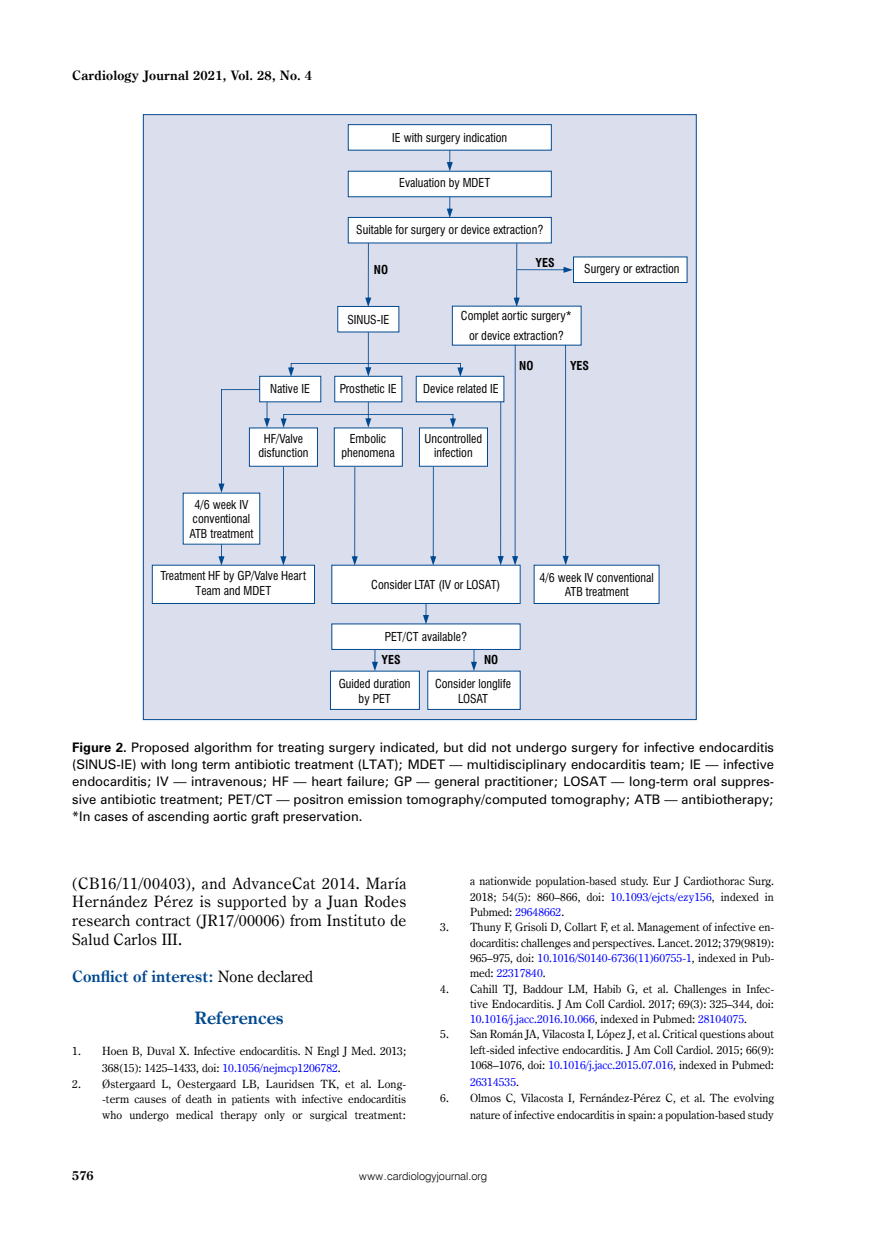
<style>
.page{position:relative;width:872px;height:1234px;background:#fff}
.page>*{position:absolute;margin:0;border:0;box-sizing:border-box;transform-origin:0 0}
.t1{font:700 17.25px "Century Oldst EU";color:#004990}
.t2{font:15.75px/18.8px "Century Oldst EU";letter-spacing:.015em;color:#000;text-align:justify}
.t3{font:700 15.75px "Century Oldst EU";color:#004990}
.t4{font:700 13.05px "Century Oldst EU";letter-spacing:.015em;color:#000}
.t5{font:700 12.75px "Century Oldst EU";color:#000}
.t6{font:12px/17.2px "Zurich PL";color:#000;text-align:justify}
.t7{font:12px/14.4px "Swis 721 Cn EU";color:#000;text-align:center}
.t8{font:700 12px "Swis 721 Cn EU";color:#000}
.t9{font:11.4px/15.3px "Century Oldst EU";color:#000;text-align:justify}
.t10{font:11.4px "Century Oldst EU";color:#00f}
.t11{font:10.95px "Swis 721 Lt EU";color:#000}
.s1{font-weight:700}
.s2{font-weight:400;color:#000}
.s3{color:#00f}
.s4{color:#000}
</style>
<div class="page">
<div style="left:143px;top:115px;width:553px;height:604px;background:#dbdeed"></div>
<div style="left:348px;top:125px;width:203px;height:25px;background:#fff"></div>
<div style="left:348px;top:124px;width:204px;height:26px;border:1px solid #004990"></div>
<div style="left:348px;top:171px;width:203px;height:26px;background:#fff"></div>
<div style="left:348px;top:217px;width:203px;height:26px;background:#fff"></div>
<div style="left:348px;top:217px;width:204px;height:26px;border:1px solid #004990"></div>
<div style="left:452px;top:306px;width:129px;height:39px;background:#fff"></div>
<div style="left:338px;top:306px;width:61px;height:26px;background:#fff"></div>
<div style="left:337px;top:306px;width:62px;height:26px;border:1px solid #004990"></div>
<div style="left:260px;top:376px;width:61px;height:26px;background:#fff"></div>
<div style="left:259px;top:376px;width:62px;height:26px;border:1px solid #004990"></div>
<div style="left:249px;top:428px;width:68px;height:38px;background:#fff"></div>
<div style="left:330px;top:671px;width:89px;height:38px;background:#fff"></div>
<div style="left:330px;top:670px;width:90px;height:39px;border:1px solid #004990"></div>
<div style="left:428px;top:671px;width:92px;height:38px;background:#fff"></div>
<div style="left:183px;top:493px;width:77px;height:51px;background:#fff"></div>
<div style="left:334px;top:428px;width:68px;height:38px;background:#fff"></div>
<div style="left:334px;top:427px;width:69px;height:39px;border:1px solid #004990"></div>
<div style="left:332px;top:565px;width:188px;height:38px;background:#fff"></div>
<div style="left:332px;top:623px;width:188px;height:26px;background:#fff"></div>
<div style="left:152px;top:565px;width:162px;height:38px;background:#fff"></div>
<div style="left:419px;top:428px;width:68px;height:38px;background:#fff"></div>
<div style="left:419px;top:427px;width:69px;height:39px;border:1px solid #004990"></div>
<div style="left:335px;top:376px;width:67px;height:26px;background:#fff"></div>
<div style="left:416px;top:376px;width:88px;height:26px;background:#fff"></div>
<div style="left:573px;top:257px;width:114px;height:25px;background:#fff"></div>
<div style="left:573px;top:256px;width:114px;height:27px;border:1px solid #004990"></div>
<svg style="left:447px;top:150px;width:6px;height:21px"></svg>
<svg style="left:447px;top:197px;width:6px;height:21px"></svg>
<svg style="left:218px;top:544px;width:6px;height:21px"></svg>
<svg style="left:372px;top:649px;width:6px;height:22px"></svg>
<svg style="left:471px;top:649px;width:6px;height:22px"></svg>
<svg style="left:423px;top:603px;width:6px;height:21px"></svg>
<svg style="left:280px;top:467px;width:6px;height:98px"></svg>
<svg style="left:352px;top:467px;width:6px;height:98px"></svg>
<svg style="left:430px;top:467px;width:6px;height:98px"></svg>
<svg style="left:497px;top:401px;width:7px;height:164px"></svg>
<svg style="left:512px;top:345px;width:6px;height:220px"></svg>
<svg style="left:562px;top:345px;width:6px;height:219px"></svg>
<svg style="left:365px;top:243px;width:6px;height:64px"></svg>
<svg style="left:513px;top:243px;width:60px;height:64px"></svg>
<svg style="left:288px;top:332px;width:175px;height:45px"></svg>
<svg style="left:281px;top:402px;width:175px;height:25px"></svg>
<svg style="left:218px;top:389px;width:52px;height:104px"></svg>
<div style="left:534px;top:565px;width:125px;height:38px;background:#fff"></div>
<p class="t4" style="left:72px;top:67px;width:241px">Cardiology Journal 2021, Vol. 28, No. 4</p>
<p class="t7" style="left:392px;top:130px;width:116px">IE with surgery indication</p>
<p class="t7" style="left:399px;top:176px;width:93px">Evaluation by MDET</p>
<p class="t7" style="left:356px;top:222px;width:188px">Suitable for surgery or device extraction?</p>
<p class="t8" style="left:374px;top:263px;width:16px">NO</p>
<p class="t8" style="left:535px;top:256px;width:21px">YES</p>
<p class="t7" style="left:584px;top:261px;width:97px">Surgery or extraction</p>
<p class="t7" style="left:347px;top:312px;width:43px">SINUS-IE</p>
<p class="t7" style="left:461px;top:306px;width:112px;line-height:19.5px">Complet aortic surgery* or device extraction?</p>
<p class="t8" style="left:519px;top:358px;width:16px">NO</p>
<p class="t8" style="left:570px;top:358px;width:21px">YES</p>
<p class="t7" style="left:270px;top:382px;width:41px">Native IE</p>
<p class="t7" style="left:340px;top:382px;width:58px">Prosthetic IE</p>
<p class="t7" style="left:423px;top:382px;width:77px">Device related IE</p>
<p class="t7" style="left:258px;top:431px;width:52px">HF/Valve disfunction</p>
<p class="t7" style="left:341px;top:431px;width:55px">Embolic phenomena</p>
<p class="t7" style="left:424px;top:431px;width:59px">Uncontrolled infection</p>
<p class="t7" style="left:189px;top:497px;width:65px">4/6 week IV conventional<br>ATB treatment</p>
<p class="t7" style="left:160px;top:568px;width:147px">Treatment HF by GP/Valve Heart<br>Team and MDET</p>
<p class="t7" style="left:371px;top:577px;width:131px">Consider LTAT (IV or LOSAT)</p>
<p class="t7" style="left:539px;top:570px;width:116px">4/6 week IV conventional<br>ATB treatment</p>
<p class="t7" style="left:385px;top:629px;width:84px">PET/CT available?</p>
<p class="t7" style="left:339px;top:676px;width:73px">Guided duration by PET</p>
<p class="t7" style="left:435px;top:676px;width:78px">Consider longlife<br>LOSAT</p>
<p class="t8" style="left:381px;top:652px;width:21px">YES</p>
<p class="t8" style="left:484px;top:652px;width:16px">NO</p>
<p class="t6" style="left:72px;top:738px;width:703px"><span class="s1">Figure 2.</span> Proposed algorithm for treating surgery indicated, but did not undergo surgery for infective endocarditis (SINUS-IE) with long term antibiotic treatment (LTAT); MDET — multidisciplinary endocarditis team; IE — infective endocarditis; IV — intravenous; HF — heart failure; GP — general practitioner; LOSAT — long-term oral suppres&shy;sive antibiotic treatment; PET/CT — positron emission tomography/computed tomography; ATB — antibiotherapy; *In cases of ascending aortic graft preservation.</p>
<h2 class="t2" style="left:72px;top:873px;width:335px">(CB16/11/00403), and AdvanceCat 2014. María Hernández Pérez is supported by a Juan Rodes research contract (JR17/00006) from Instituto de Salud Carlos III.</h2>
<h2 class="t3" style="left:72px;top:966px;width:242px">Conflict of interest: <span class="s2">None declared</span></h2>
<h1 class="t1" style="left:195px;top:1006px;width:91px">References</h1>
<p class="t9" style="left:102px;top:1042px;width:305px;line-height:16.5px;text-indent:-30px">1. Hoen B, Duval X. Infective endocarditis. N Engl J Med. 2013;<br>368(15): 1425–1433, doi: <span class="s3">10.1056/nejmcp1206782</span>.</p>
<p class="t9" style="left:102px;top:1075px;width:306px;line-height:15.9px;text-indent:-30px">2. Østergaard L, Oestergaard LB, Lauridsen TK, et al. Long--term causes of death in patients with infective endocarditis who undergo medical therapy only or surgical treatment:</p>
<p class="t9" style="left:470px;top:873px;width:305px">a nationwide population-based study. Eur J Cardiothorac Surg.<br>2018; 54(5): 860–866, doi: <span class="s3">10.1093/ejcts/ezy156</span>, indexed in Pubmed: <span class="s3">29648662</span>.</p>
<p class="t9" style="left:470px;top:919px;width:306px;text-indent:-30px">3. Thuny F, Grisoli D, Collart F, et al. Management of infective en&shy;docarditis: challenges and perspectives. Lancet. 2012; 379(9819):<br>965–975, doi: <span class="s3">10.1016/S0140-6736(11)60755-1</span>, indexed in Pub&shy;med: <span class="s3">22317840</span>.</p>
<p class="t9" style="left:470px;top:980px;width:305px;text-indent:-30px">4. Cahill TJ, Baddour LM, Habib G, et al. Challenges in Infec&shy;tive Endocarditis. J Am Coll Cardiol. 2017; 69(3): 325–344, doi:<br><span class="s3">10.1016/j.jacc.2016.10.066</span>, indexed in Pubmed: <span class="s3">28104075</span>.</p>
<p class="t9" style="left:470px;top:1026px;width:306px;text-indent:-30px">5. San Román JA, Vilacosta I, López J, et al. Critical questions about left-sided infective endocarditis. J Am Coll Cardiol. 2015; 66(9):<br>1068–1076, doi: <span class="s3">10.1016/j.jacc.2015.07.016</span>, indexed in Pubmed:</p>
<p class="t10" style="left:470px;top:1074px;width:50px">26314535<span class="s4">.</span></p>
<p class="t9" style="left:440px;top:1089px;width:335px;line-height:16.5px;text-align:right">6. Olmos C, Vilacosta I, Fernández-Pérez C, et al. The evolving nature of infective endocarditis in spain: a population-based study</p>
<p class="t5" style="left:72px;top:1167px;width:23px">576</p>
<p class="t11" style="left:359px;top:1169px;width:129px">www.cardiologyjournal.org</p>
</div>
